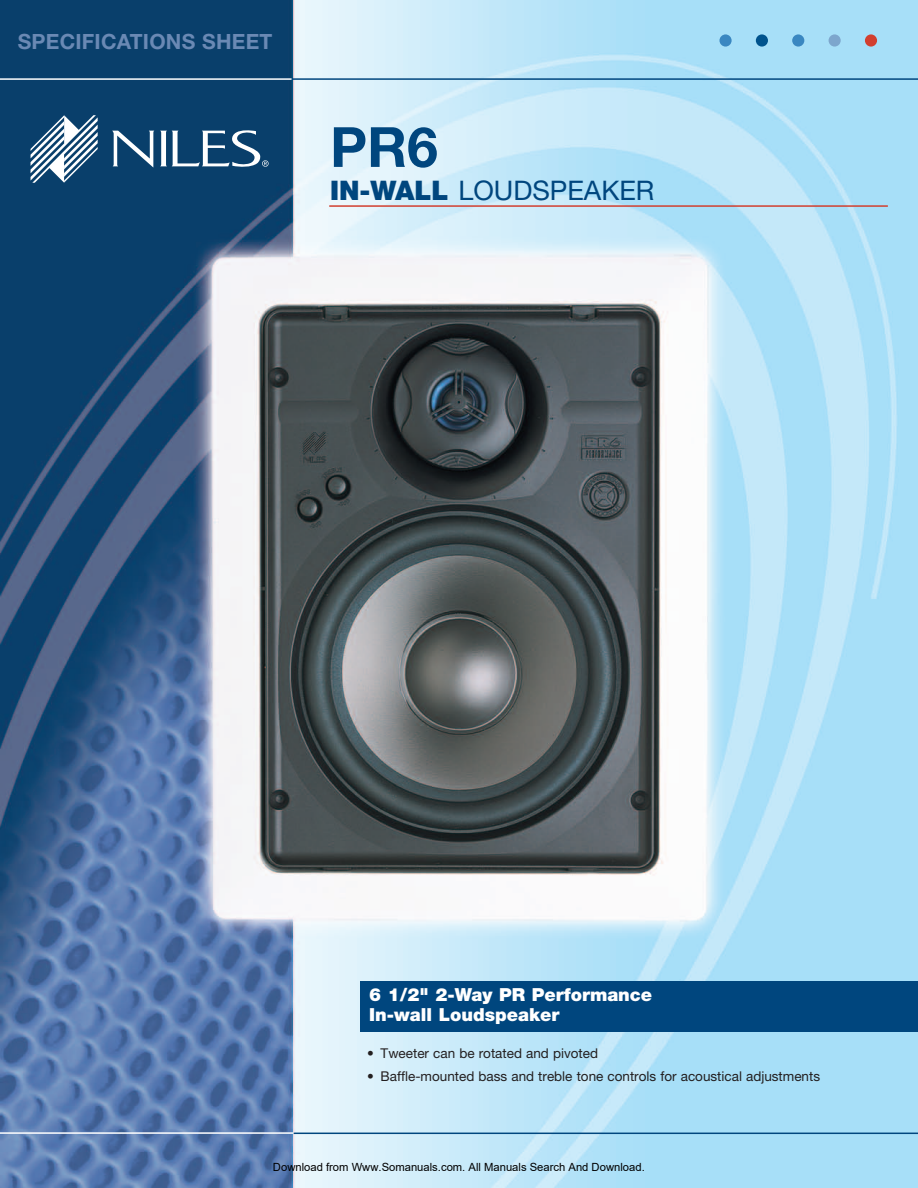
<style>
.page{position:relative;width:918px;height:1188px;background:#fff}
.page>*{position:absolute;margin:0;border:0;box-sizing:border-box;transform-origin:0 0}
.t1{font:700 55.5px "Helvetica Neue LT Std";color:#00467e}
.t2{font:27px "Helvetica Neue LT Std";color:#00467e}
.t3{font:700 21px "Helvetica Neue LT Std";letter-spacing:.01em;color:#6a89b4}
.t4{font:900 18px/19.5px "Helvetica Neue LT Std";color:#fff}
.t5{font:13.5px "Helvetica Neue LT Std";color:#231f20}
.t6{font:11.25px "Arial";color:#000}
.s1{font-weight:900}
</style>
<div class="page">
<img style="left:0;top:0;width:918px;height:1188px">
<svg style="left:31px;top:115px;width:67px;height:68px"></svg>
<svg style="left:112px;top:131px;width:42px;height:37px"></svg>
<svg style="left:160px;top:130px;width:109px;height:37px"></svg>
<hr style="left:0;top:1132px;width:295px;height:2px;background:#fff">
<hr style="left:0;top:78px;width:292px;height:2px;background:#fff">
<hr style="left:292px;top:78px;width:626px;height:2px;background:#00467e">
<svg style="left:719px;top:34px;width:13px;height:13px"></svg>
<div style="left:756px;top:34px;width:12px;height:13px;background:#00538d;border-radius:50%"></div>
<div style="left:792px;top:34px;width:12px;height:13px;background:#3a87c1;border-radius:50%"></div>
<div style="left:829px;top:34px;width:12px;height:13px;background:#7da6cd;border-radius:50%"></div>
<div style="left:865px;top:34px;width:12px;height:13px;background:#d23f2f;border-radius:50%"></div>
<hr style="left:329px;top:205px;width:559px;height:2px;background:#d23f2f">
<hr style="left:294px;top:1133px;width:624px;height:1px;background:#00467e">
<div style="left:360px;top:981px;width:558px;height:50px;background:#00467e"></div>
<h3 class="t3" style="left:18px;top:34px;width:256px">SPECIFICATIONS SHEET</h3>
<h1 class="t1" style="left:330px;top:127px;width:109px">PR6</h1>
<h2 class="t2" style="left:330px;top:181px;width:326px"><span class="s1">IN-WALL</span> LOUDSPEAKER</h2>
<h3 class="t4" style="left:369px;top:987px;width:285px">6 1/2" 2-Way PR Performance<br>In-wall Loudspeaker</h3>
<p class="t5" style="left:367px;top:1048px;width:232px">• Tweeter can be rotated and pivoted</p>
<p class="t5" style="left:367px;top:1072px;width:454px">• Baffle-mounted bass and treble tone controls for acoustical adjustments</p>
<p class="t6" style="left:273px;top:1160px;width:373px">Download from Www.Somanuals.com. All Manuals Search And Download.</p>
</div>
